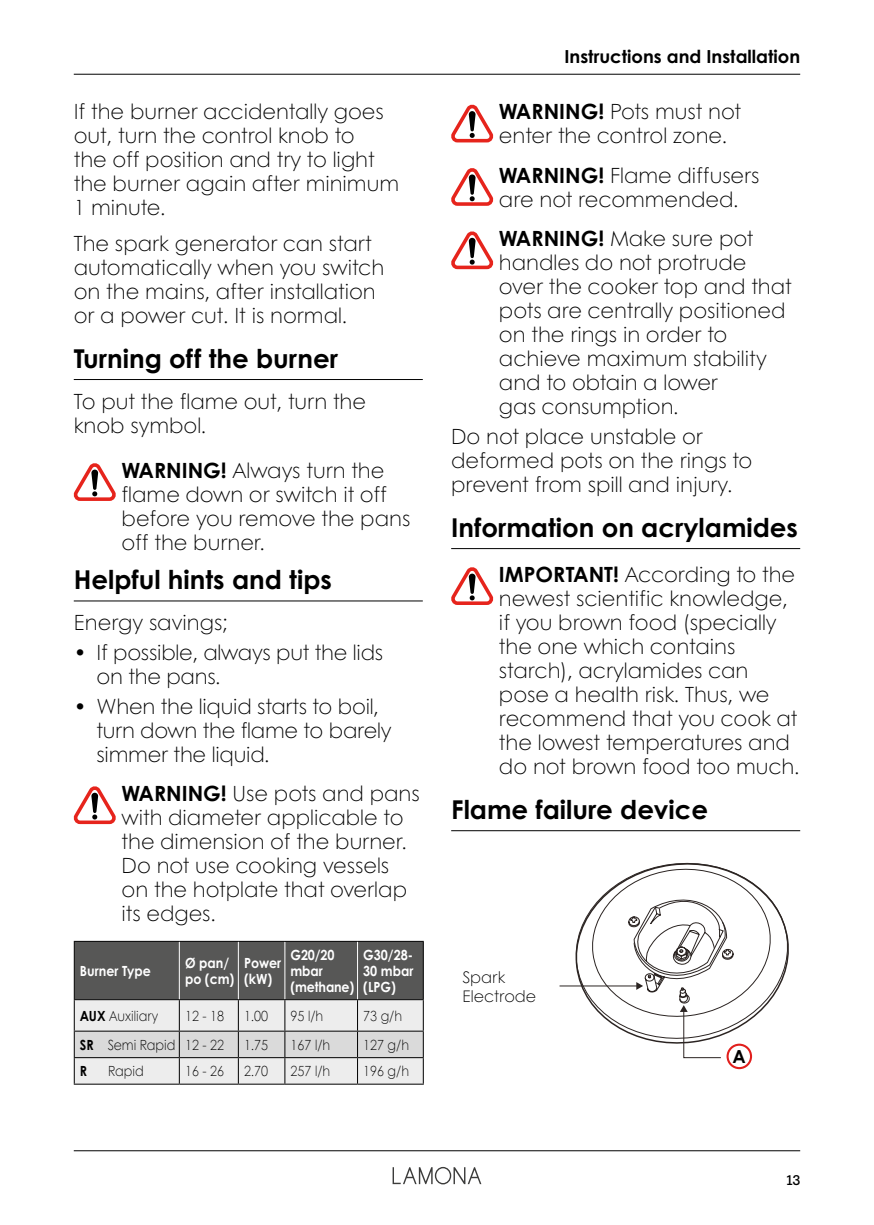
<style>
.page{position:relative;width:874px;height:1225px;background:#fff}
.page>*{position:absolute;margin:0;border:0;box-sizing:border-box;transform-origin:0 0}
.t1{font:700 26px "Century Gothic Pro";color:#000}
.t2{font:300 21px/24px "Century Gothic";color:#000}
.t3{font:700 18px "Century Gothic Pro";color:#000}
.t4{font:300 16px/19.2px "Century Gothic";color:#000}
.t5{font:300 14px "Century Gothic";color:#000;scale:.9 1}
.t6{font:700 14px/16px "Century Gothic Pro";color:#fff;scale:.9 1}
.t7{font:14px "Rooster";color:#000}
.t8{font:700 14px "Century Gothic Pro";color:#000;scale:.9 1}
.s1{font-family:"Century Gothic Pro";font-weight:700}
</style>
<div class="page">
<hr style="left:74px;top:74px;width:725px;height:1px;background:#000">
<hr style="left:74px;top:1150px;width:725px;height:1px;background:#000">
<svg style="left:392px;top:1166px;width:89px;height:18px"></svg>
<hr style="left:74px;top:379px;width:348px;height:1px;background:#000">
<hr style="left:74px;top:600px;width:348px;height:1px;background:#000">
<svg style="left:73px;top:463px;width:43px;height:38px"></svg>
<svg style="left:73px;top:786px;width:43px;height:39px"></svg>
<hr style="left:451px;top:548px;width:348px;height:1px;background:#000">
<hr style="left:451px;top:830px;width:348px;height:1px;background:#000">
<svg style="left:451px;top:104px;width:43px;height:39px"></svg>
<svg style="left:451px;top:168px;width:43px;height:38px"></svg>
<svg style="left:451px;top:231px;width:43px;height:39px"></svg>
<svg style="left:451px;top:567px;width:43px;height:38px"></svg>
<svg style="left:74px;top:941px;width:349px;height:142px;background:#a6a6a5"></svg>
<hr style="left:179px;top:1057px;width:59px;height:1px;background:#000">
<hr style="left:238px;top:1057px;width:47px;height:1px;background:#000">
<hr style="left:285px;top:1057px;width:72px;height:1px;background:#000">
<hr style="left:357px;top:1057px;width:66px;height:1px;background:#000">
<hr style="left:74px;top:1083px;width:105px;height:1px;background:#000">
<hr style="left:179px;top:1083px;width:59px;height:1px;background:#000">
<hr style="left:238px;top:1083px;width:47px;height:1px;background:#000">
<hr style="left:285px;top:1083px;width:72px;height:1px;background:#000">
<hr style="left:357px;top:1083px;width:66px;height:1px;background:#000">
<hr style="left:559px;top:985px;width:78px;height:1px;background:#2b2422">
<svg style="left:569px;top:862px;width:220px;height:196px"></svg>
<div style="left:727px;top:1044px;width:23px;height:24px;background:#fff;border-radius:50%"></div>
<div style="left:726px;top:1043px;width:25px;height:26px;border:2px solid #e11f1d;border-radius:50%"></div>
<p class="t2" style="left:74px;top:99px;width:326px">If the burner accidentally goes out, turn the control knob to<br>the off position and try to light the burner again after minimum<br>1 minute.</p>
<p class="t2" style="left:74px;top:231px;width:312px">The spark generator can start automatically when you switch on the mains, after installation or a power cut. It is normal.</p>
<p class="t1" style="left:74px;top:342px;width:265px">Turning off the burner</p>
<p class="t2" style="left:74px;top:389px;width:294px">To put the flame out, turn the knob symbol.</p>
<p class="t2" style="left:121px;top:458px;width:290px"><span class="s1">WARNING!</span> Always turn the flame down or switch it off before you remove the pans off the burner.</p>
<p class="t1" style="left:74px;top:563px;width:259px">Helpful hints and tips</p>
<p class="t2" style="left:74px;top:610px;width:155px">Energy savings;</p>
<p class="t2" style="left:96px;top:640px;width:288px;text-indent:-23px">• If possible, always put the lids on the pans.</p>
<p class="t2" style="left:96px;top:693px;width:296px;text-indent:-23px">• When the liquid starts to boil, turn down the flame to barely simmer the liquid.</p>
<p class="t2" style="left:121px;top:781px;width:299px"><span class="s1">WARNING!</span> Use pots and pans with diameter applicable to the dimension of the burner.<br>Do not use cooking vessels on the hotplate that overlap its edges.</p>
<p class="t6" style="left:80px;top:962px;width:80px">Burner Type</p>
<p class="t6" style="left:185px;top:954px;width:56px">Ø pan/ po (cm)</p>
<p class="t6" style="left:244px;top:954px;width:43px">Power (kW)</p>
<p class="t6" style="left:290px;top:946px;width:72px">G20/20 mbar (methane)</p>
<p class="t6" style="left:363px;top:946px;width:57px;text-align:justify">G30/28- 30 mbar (LPG)</p>
<p class="t5" style="left:80px;top:1007px;width:88px"><span class="s1">AUX</span> Auxiliary</p>
<p class="t5" style="left:185px;top:1007px;width:45px">12 - 18</p>
<p class="t5" style="left:244px;top:1007px;width:28px">1.00</p>
<p class="t5" style="left:290px;top:1007px;width:38px">95 l/h</p>
<p class="t5" style="left:363px;top:1007px;width:45px">73 g/h</p>
<p class="t5" style="left:80px;top:1036px;width:161px"><span class="s1">SR</span> Semi Rapid 12 - 22</p>
<p class="t5" style="left:244px;top:1036px;width:28px">1.75</p>
<p class="t5" style="left:290px;top:1036px;width:46px">167 l/h</p>
<p class="t5" style="left:363px;top:1036px;width:52px">127 g/h</p>
<p class="t8" style="left:80px;top:1062px;width:10px">R</p>
<p class="t5" style="left:108px;top:1062px;width:41px">Rapid</p>
<p class="t5" style="left:185px;top:1062px;width:45px">16 - 26</p>
<p class="t5" style="left:244px;top:1062px;width:28px">2.70</p>
<p class="t5" style="left:290px;top:1062px;width:46px">257 l/h</p>
<p class="t5" style="left:363px;top:1062px;width:52px">196 g/h</p>
<p class="t3" style="left:564px;top:46px;width:237px">Instructions and Installation</p>
<p class="t2" style="left:498px;top:99px;width:243px"><span class="s1">WARNING!</span> Pots must not enter the control zone.</p>
<p class="t2" style="left:498px;top:163px;width:262px"><span class="s1">WARNING!</span> Flame diffusers are not recommended.</p>
<p class="t2" style="left:498px;top:226px;width:294px"><span class="s1">WARNING!</span> Make sure pot handles do not protrude over the cooker top and that pots are centrally positioned on the rings in order to achieve maximum stability and to obtain a lower<br>gas consumption.</p>
<p class="t2" style="left:451px;top:424px;width:302px">Do not place unstable or deformed pots on the rings to prevent from spill and injury.</p>
<p class="t1" style="left:451px;top:511px;width:348px">Information on acrylamides</p>
<p class="t2" style="left:498px;top:562px;width:302px"><span class="s1">IMPORTANT!</span> According to the newest scientific knowledge, if you brown food (specially the one which contains starch), acrylamides can pose a health risk. Thus, we recommend that you cook at the lowest temperatures and do not brown food too much.</p>
<p class="t1" style="left:451px;top:793px;width:258px">Flame failure device</p>
<p class="t4" style="left:462px;top:967px;width:75px">Spark<br>Electrode</p>
<p class="t3" style="left:732px;top:1045px;width:15px">A</p>
<p class="t7" style="left:786px;top:1172px;width:15px">13</p>
</div>
